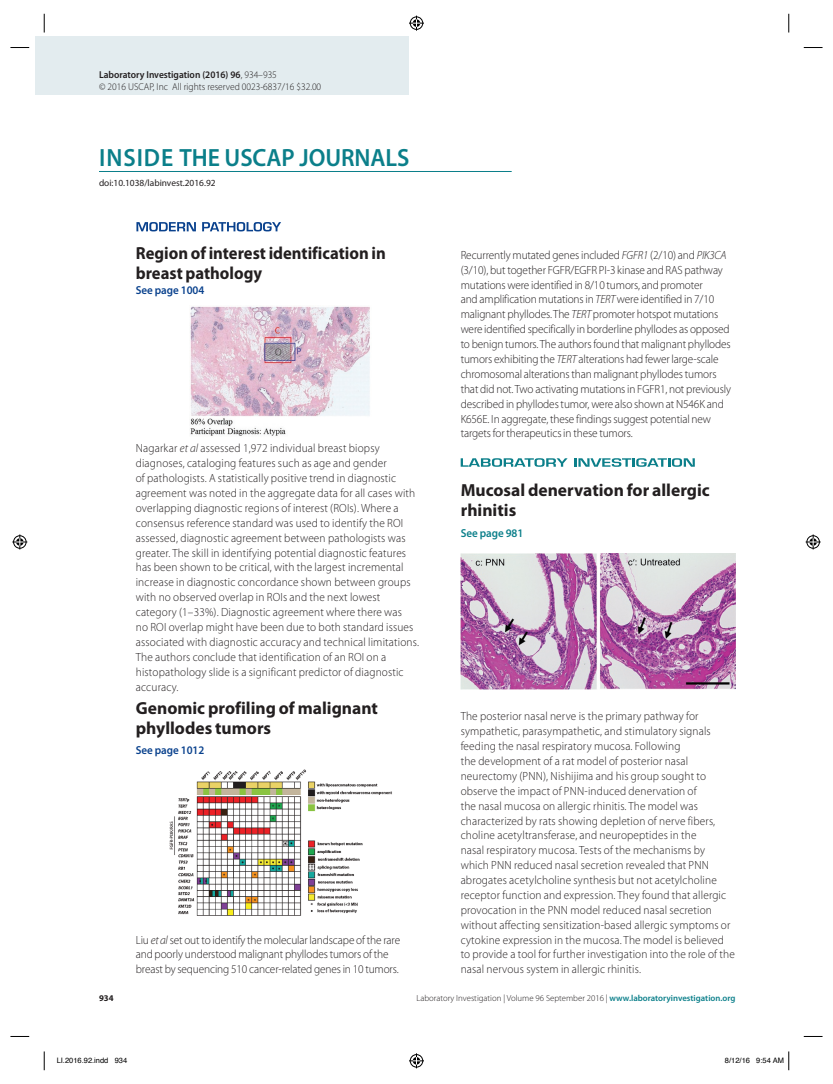
<style>
.page{position:relative;width:833px;height:1084px;background:#fff}
.page>*{position:absolute;margin:0;border:0;box-sizing:border-box;transform-origin:0 0}
.t1{font:600 25px "Myriad Pro";letter-spacing:-.005em;color:#0b7f8a;scale:.95 1}
.head_14{font:700 17.5px/20px "Myriad Pro";color:#231f20}
.head-ILI{font:700 17.5px/20px "Myriad Pro";color:#231f20;scale:.95 1}
.Body{font:300 11.88px/14.9px "Myriad Pro";letter-spacing:.015em;color:#231f20;scale:.95 1}
.Body-2{font:300 11.88px/14.9px "Myriad Pro";letter-spacing:-.01em;color:#231f20;scale:.95 1}
.Blue_page_number{font:600 11.62px "Myriad Pro";color:#09418d;scale:.95 1}
.Blue_page_number-2{font:600 11.62px "Myriad Pro";color:#0b7f8a;scale:.95 1}
.t2{font:10px "Myriad Pro Light 2";color:#231f20;scale:.95 1}
.t3{font:600 10px "Myriad Pro";color:#231f20;scale:.95 1}
.t4{font:9.38px "Myriad Pro";color:#231f20}
.t5{font:300 8.75px "Myriad Pro";color:#231f20}
.t6{font:700 8.75px "Myriad Pro";color:#231f20}
.t7{font:7.5px "Helvetica";color:#000}
.s1{font-family:"Myriad Pro Light 2";font-weight:400}
.s2{font-style:italic}
.s3{font-weight:600;color:#0b7f8a}
</style>
<div class="page">
<div style="left:35px;top:37px;width:373px;height:58px;background:#e3ecef"></div>
<hr style="left:99px;top:171px;width:412px;height:1px;background:#0b7f8a">
<svg style="left:136px;top:222px;width:60px;height:9px"></svg>
<svg style="left:202px;top:222px;width:79px;height:9px"></svg>
<svg style="left:460px;top:458px;width:107px;height:9px"></svg>
<svg style="left:574px;top:458px;width:120px;height:9px"></svg>
<img style="left:190px;top:306px;width:180px;height:130px">
<img style="left:169px;top:769px;width:223px;height:147px">
<img style="left:460px;top:553px;width:275px;height:136px">
<svg style="left:10px;top:47px;width:19px;height:1px"></svg>
<svg style="left:803px;top:47px;width:19px;height:1px"></svg>
<svg style="left:10px;top:1036px;width:19px;height:1px"></svg>
<svg style="left:803px;top:1036px;width:19px;height:1px"></svg>
<svg style="left:43px;top:14px;width:2px;height:19px"></svg>
<svg style="left:43px;top:1051px;width:2px;height:19px"></svg>
<svg style="left:788px;top:14px;width:1px;height:19px"></svg>
<svg style="left:409px;top:16px;width:15px;height:15px"></svg>
<svg style="left:409px;top:1053px;width:15px;height:15px"></svg>
<svg style="left:12px;top:534px;width:15px;height:15px"></svg>
<svg style="left:805px;top:534px;width:15px;height:15px"></svg>
<svg style="left:788px;top:1051px;width:1px;height:19px"></svg>
<p class="t3" style="left:99px;top:69px;width:189px">Laboratory Investigation (2016) 96<span class="s1">, 934–935</span></p>
<p class="t2" style="left:99px;top:81px;width:235px">© 2016 USCAP, Inc All rights reserved 0023-6837/16 $32.00</p>
<h1 class="t1" style="left:99px;top:144px;width:328px">INSIDE THE USCAP JOURNALS</h1>
<p class="t4" style="left:99px;top:178px;width:118px">doi:10.1038/labinvest.2016.92</p>
<p class="head-ILI" style="left:136px;top:243px;width:264px">Region of interest identification in breast pathology</p>
<p class="Blue_page_number" style="left:136px;top:283px;width:74px">See page 1004</p>
<p class="Body" style="left:136px;top:441px;width:299px">Nagarkar <span class="s2">et al</span> assessed 1,972 individual breast biopsy diagnoses, cataloging features such as age and gender<br>of pathologists. A statistically positive trend in diagnostic agreement was noted in the aggregate data for all cases with overlapping diagnostic regions of interest (ROIs). Where a consensus reference standard was used to identify the ROI assessed, diagnostic agreement between pathologists was greater. The skill in identifying potential diagnostic features has been shown to be critical, with the largest incremental increase in diagnostic concordance shown between groups with no observed overlap in ROIs and the next lowest category (1–33%). Diagnostic agreement where there was<br>no ROI overlap might have been due to both standard issues associated with diagnostic accuracy and technical limitations.<br>The authors conclude that identification of an ROI on a histopathology slide is a significant predictor of diagnostic accuracy.</p>
<p class="head_14" style="left:136px;top:698px;width:244px">Genomic profiling of malignant phyllodes tumors</p>
<p class="Blue_page_number" style="left:136px;top:744px;width:74px">See page 1012</p>
<p class="Body-2" style="left:136px;top:932px;width:280px">Liu <span class="s2">et al</span> set out to identify the molecular landscape of the rare and poorly understood malignant phyllodes tumors of the breast by sequencing 510 cancer-related genes in 10 tumors.</p>
<p class="Body-2" style="left:460px;top:247px;width:286px">Recurrently mutated genes included <span class="s2">FGFR1</span> (2/10) and <span class="s2">PIK3CA </span>(3/10), but together FGFR/EGFR PI-3 kinase and RAS pathway mutations were identified in 8/10 tumors, and promoter<br>and amplification mutations in <span class="s2">TERT</span> were identified in 7/10 malignant phyllodes. The <span class="s2">TERT</span> promoter hotspot mutations were identified specifically in borderline phyllodes as opposed to benign tumors. The authors found that malignant phyllodes tumors exhibiting the <span class="s2">TERT</span> alterations had fewer large-scale chromosomal alterations than malignant phyllodes tumors that did not. Two activating mutations in FGFR1, not previously described in phyllodes tumor, were also shown at N546K and K656E. In aggregate, these findings suggest potential new targets for therapeutics in these tumors.</p>
<p class="head_14" style="left:460px;top:481px;width:250px">Mucosal denervation for allergic rhinitis</p>
<p class="Blue_page_number-2" style="left:460px;top:526px;width:68px">See page 981</p>
<p class="Body" style="left:460px;top:709px;width:290px">The posterior nasal nerve is the primary pathway for sympathetic, parasympathetic, and stimulatory signals feeding the nasal respiratory mucosa. Following<br>the development of a rat model of posterior nasal neurectomy (PNN), Nishijima and his group sought to observe the impact of PNN-induced denervation of<br>the nasal mucosa on allergic rhinitis. The model was characterized by rats showing depletion of nerve fibers, choline acetyltransferase, and neuropeptides in the<br>nasal respiratory mucosa. Tests of the mechanisms by which PNN reduced nasal secretion revealed that PNN abrogates acetylcholine synthesis but not acetylcholine receptor function and expression. They found that allergic provocation in the PNN model reduced nasal secretion without affecting sensitization-based allergic symptoms or cytokine expression in the mucosa. The model is believed to provide a tool for further investigation into the role of the nasal nervous system in allergic rhinitis.</p>
<p class="t6" style="left:99px;top:993px;width:16px">934</p>
<p class="t5" style="left:416px;top:993px;width:320px">Laboratory Investigation | Volume 96 September 2016 | <span class="s3">www.laboratoryinvestigation.org</span></p>
<p class="t7" style="left:57px;top:1054px;width:72px">LI.2016.92.indd 934</p>
<p class="t7" style="left:725px;top:1054px;width:61px">8/12/16 9:54 AM</p>
</div>
